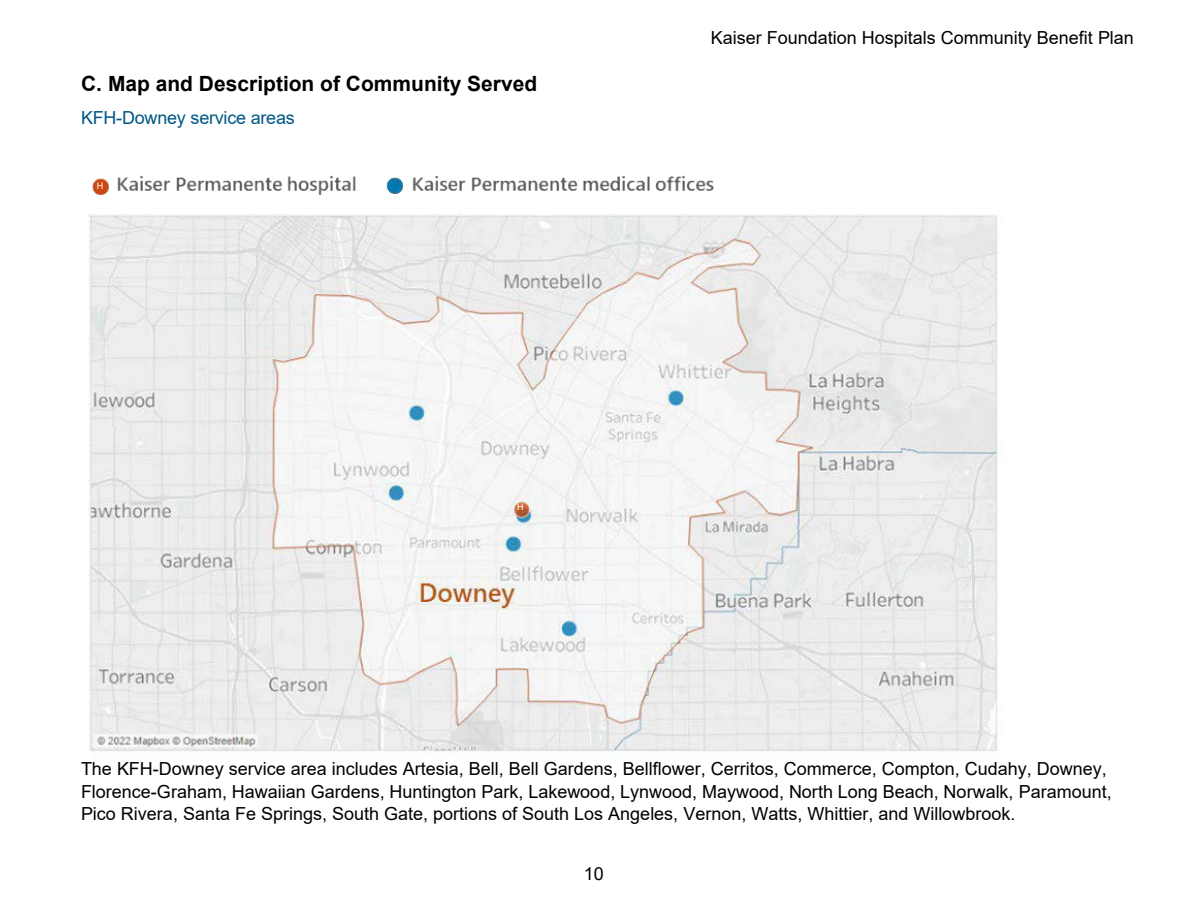
<style>
.page{position:relative;width:1188px;height:918px;background:#fff}
.page>*{position:absolute;margin:0;border:0;box-sizing:border-box;transform-origin:0 0}
.t1{font:700 21px "Arial";color:#000}
.t2{font:18px/22.4px "Arial";color:#000}
.t3{font:18px "Arial";letter-spacing:-.01em;color:#005885}
.t4{font:18px "Arial";color:#000}
.t5{font:9px "Arial";color:#fff}
</style>
<div class="page">
<img style="left:88px;top:175px;width:910px;height:577px">
<img style="left:97px;top:180px;width:11px;height:15px">
<img style="left:517px;top:502px;width:12px;height:15px">
<h3 class="t1" style="left:81px;top:69px;width:458px">C. Map and Description of Community Served</h3>
<p class="t3" style="left:81px;top:105px;width:215px">KFH-Downey service areas</p>
<p class="t5" style="left:97px;top:179px;width:8px">H</p>
<p class="t5" style="left:517px;top:501px;width:8px">H</p>
<p class="t2" style="left:711px;top:26px;width:425px">Kaiser Foundation Hospitals Community Benefit Plan</p>
<p class="t2" style="left:81px;top:758px;width:1032px">The KFH-Downey service area includes Artesia, Bell, Bell Gardens, Bellflower, Cerritos, Commerce, Compton, Cudahy, Downey,<br>Florence-Graham, Hawaiian Gardens, Huntington Park, Lakewood, Lynwood, Maywood, North Long Beach, Norwalk, Paramount,<br>Pico Rivera, Santa Fe Springs, South Gate, portions of South Los Angeles, Vernon, Watts, Whittier, and Willowbrook.</p>
<p class="t4" style="left:584px;top:861px;width:22px">10</p>
</div>
